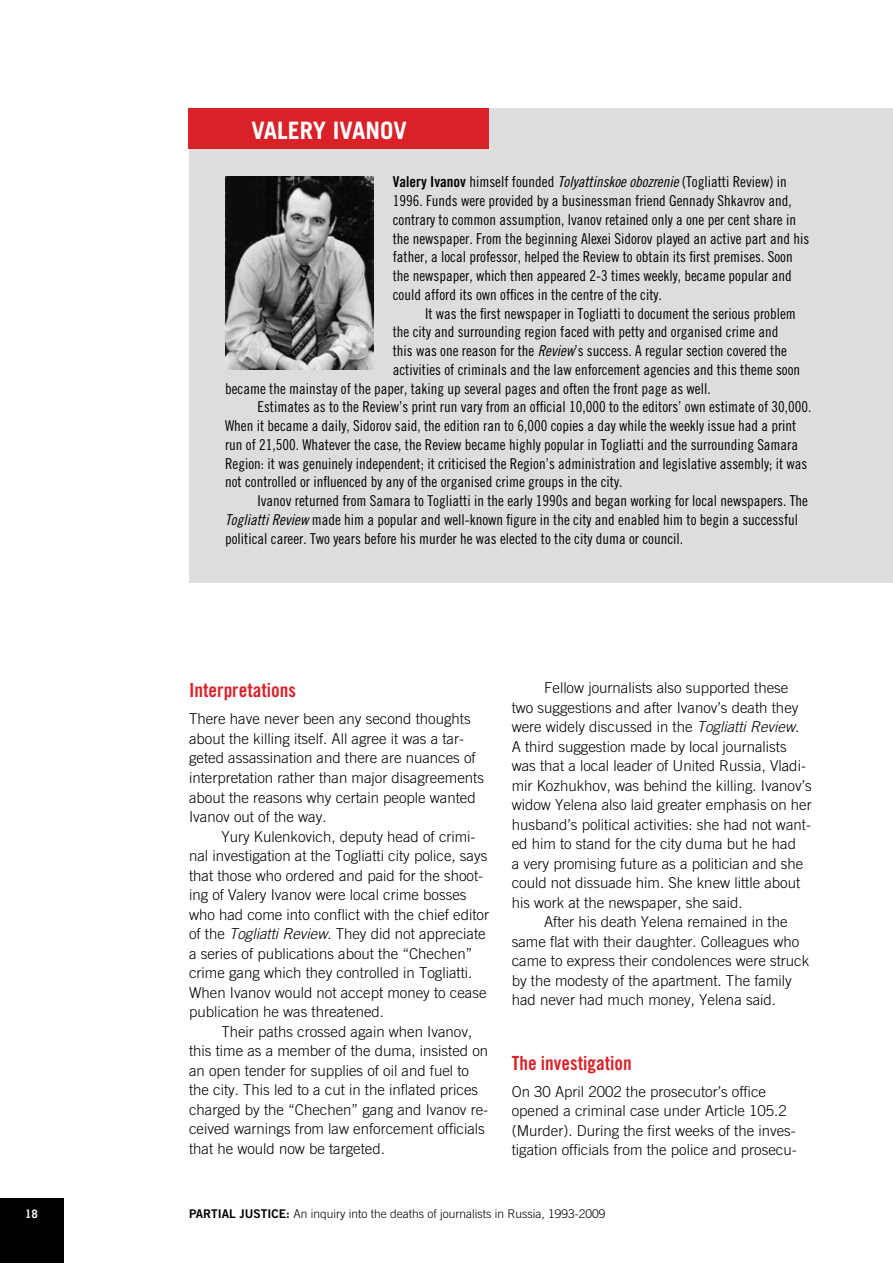
<style>
.page{position:relative;width:893px;height:1263px;background:#fff}
.page>*{position:absolute;margin:0;border:0;box-sizing:border-box;transform-origin:0 0}
.t1{font:700 24px "Trade Gothic";letter-spacing:-.01em;color:#fff}
.t2{font:19.5px "Trade Gothic Bold Cond Twenty";color:#da2128}
.t3{font:300 15px/19.5px "Trade Gothic";color:#000}
.t4{font:15px/18.8px "Trade Gothic Cond Eighteen";color:#000}
.t5{font:300 12px "Trade Gothic";color:#000}
.t6{font:700 12px "Geometric Slab 703 BT";color:#fff}
.s1{font-family:"Trade Gothic Bold Cond Twenty"}
.s2{font-family:"Trade Gothic Cond Eighteen Obl"}
.s3{font-style:italic}
.s4{font-family:"Trade Gothic Bold Two";font-weight:400}
</style>
<div class="page">
<div style="left:0;top:1199px;width:63px;height:64px;background:#000"></div>
<div style="left:189px;top:108px;width:704px;height:475px;background:#dcddde"></div>
<img style="left:225px;top:176px;width:148px;height:194px">
<div style="left:188px;top:108px;width:301px;height:40px;background:#da2128"></div>
<h1 class="t1" style="left:251px;top:116px;width:157px">VALERY IVANOV</h1>
<p class="t4" style="left:393px;top:172px;width:418px"><span class="s1">Valery Ivanov</span> himself founded <span class="s2">Tolyattinskoe obozrenie</span> (Togliatti Review) in 1996. Funds were provided by a businessman friend Gennady Shkavrov and, contrary to common assumption, Ivanov retained only a one per cent share in the newspaper. From the beginning Alexei Sidorov played an active part and his father, a local professor, helped the Review to obtain its first premises. Soon the newspaper, which then appeared 2-3 times weekly, became popular and could afford its own offices in the centre of the city.</p>
<p class="t4" style="left:425px;top:304px;width:372px">It was the first newspaper in Togliatti to document the serious problem</p>
<p class="t4" style="left:393px;top:322px;width:387px">the city and surrounding region faced with petty and organised crime and</p>
<p class="t4" style="left:393px;top:341px;width:396px">this was one reason for the <span class="s2">Review</span>’s success. A regular section covered the</p>
<p class="t4" style="left:393px;top:360px;width:409px">activities of criminals and the law enforcement agencies and this theme soon</p>
<p class="t4" style="left:225px;top:379px;width:487px">became the mainstay of the paper, taking up several pages and often the front page as well.</p>
<p class="t4" style="left:257px;top:397px;width:556px">Estimates as to the Review’s print run vary from an official 10,000 to the editors’ own estimate of 30,000.</p>
<p class="t4" style="left:225px;top:416px;width:573px">When it became a daily, Sidorov said, the edition ran to 6,000 copies a day while the weekly issue had a print</p>
<p class="t4" style="left:225px;top:435px;width:575px">run of 21,500. Whatever the case, the Review became highly popular in Togliatti and the surrounding Samara</p>
<p class="t4" style="left:225px;top:454px;width:584px">Region: it was genuinely independent; it criticised the Region’s administration and legislative assembly; it was</p>
<p class="t4" style="left:225px;top:472px;width:399px">not controlled or influenced by any of the organised crime groups in the city.</p>
<p class="t4" style="left:257px;top:491px;width:552px">Ivanov returned from Samara to Togliatti in the early 1990s and began working for local newspapers. The</p>
<p class="t4" style="left:225px;top:510px;width:575px"><span class="s2">Togliatti Review</span> made him a popular and well-known figure in the city and enabled him to begin a successful</p>
<p class="t4" style="left:225px;top:529px;width:460px">political career. Two years before his murder he was elected to the city duma or council.</p>
<h2 class="t2" style="left:189px;top:679px;width:109px">Interpretations</h2>
<p class="t3" style="left:189px;top:709px;width:297px">There have never been any second thoughts about the killing itself. All agree it was a tar&shy;geted assassination and there are nuances of interpretation rather than major disagreements about the reasons why certain people wanted Ivanov out of the way.</p>
<p class="t3" style="left:189px;top:826px;width:302px;text-indent:32px">Yury Kulenkovich, deputy head of crimi&shy;nal investigation at the Togliatti city police, says that those who ordered and paid for the shoot&shy;ing of Valery Ivanov were local crime bosses who had come into conflict with the chief editor of the <span class="s3">Togliatti Review</span>. They did not appreciate a series of publications about the “Chechen” crime gang which they controlled in Togliatti.<br>When Ivanov would not accept money to cease publication he was threatened.</p>
<p class="t3" style="left:189px;top:1021px;width:301px;text-indent:32px">Their paths crossed again when Ivanov, this time as a member of the duma, insisted on an open tender for supplies of oil and fuel to the city. This led to a cut in the inflated prices charged by the “Chechen” gang and Ivanov re&shy;ceived warnings from law enforcement officials that he would now be targeted.</p>
<p class="t3" style="left:544px;top:678px;width:246px">Fellow journalists also supported these</p>
<p class="t3" style="left:512px;top:698px;width:288px">two suggestions and after Ivanov’s death they</p>
<p class="t3" style="left:512px;top:717px;width:289px">were widely discussed in the <span class="s3">Togliatti Review</span>.</p>
<p class="t3" style="left:512px;top:737px;width:277px">A third suggestion made by local journalists</p>
<p class="t3" style="left:512px;top:756px;width:296px">was that a local leader of United Russia, Vladi-</p>
<p class="t3" style="left:512px;top:776px;width:302px">mir Kozhukhov, was behind the killing. Ivanov’s</p>
<p class="t3" style="left:512px;top:795px;width:302px">widow Yelena also laid greater emphasis on her</p>
<p class="t3" style="left:512px;top:815px;width:301px">husband’s political activities: she had not want-</p>
<p class="t3" style="left:512px;top:834px;width:286px">ed him to stand for the city duma but he had</p>
<p class="t3" style="left:512px;top:854px;width:293px">a very promising future as a politician and she</p>
<p class="t3" style="left:512px;top:873px;width:290px">could not dissuade him. She knew little about</p>
<p class="t3" style="left:512px;top:893px;width:232px">his work at the newspaper, she said.</p>
<p class="t3" style="left:544px;top:912px;width:245px">After his death Yelena remained in the</p>
<p class="t3" style="left:512px;top:932px;width:289px">same flat with their daughter. Colleagues who</p>
<p class="t3" style="left:512px;top:951px;width:299px">came to express their condolences were struck</p>
<p class="t3" style="left:512px;top:971px;width:282px">by the modesty of the apartment. The family</p>
<p class="t3" style="left:512px;top:990px;width:266px">had never had much money, Yelena said.</p>
<h2 class="t2" style="left:512px;top:1051px;width:122px">The investigation</h2>
<p class="t3" style="left:512px;top:1082px;width:287px">On 30 April 2002 the prosecutor’s office opened a criminal case under Article 105.2 (Murder). During the first weeks of the inves&shy;tigation officials from the police and prosecu-</p>
<p class="t6" style="left:25px;top:1206px;width:14px">18</p>
<p class="t5" style="left:189px;top:1207px;width:418px"><span class="s4">PARTIAL JUSTICE:</span> An inquiry into the deaths of journalists in Russia, 1993-2009</p>
</div>
